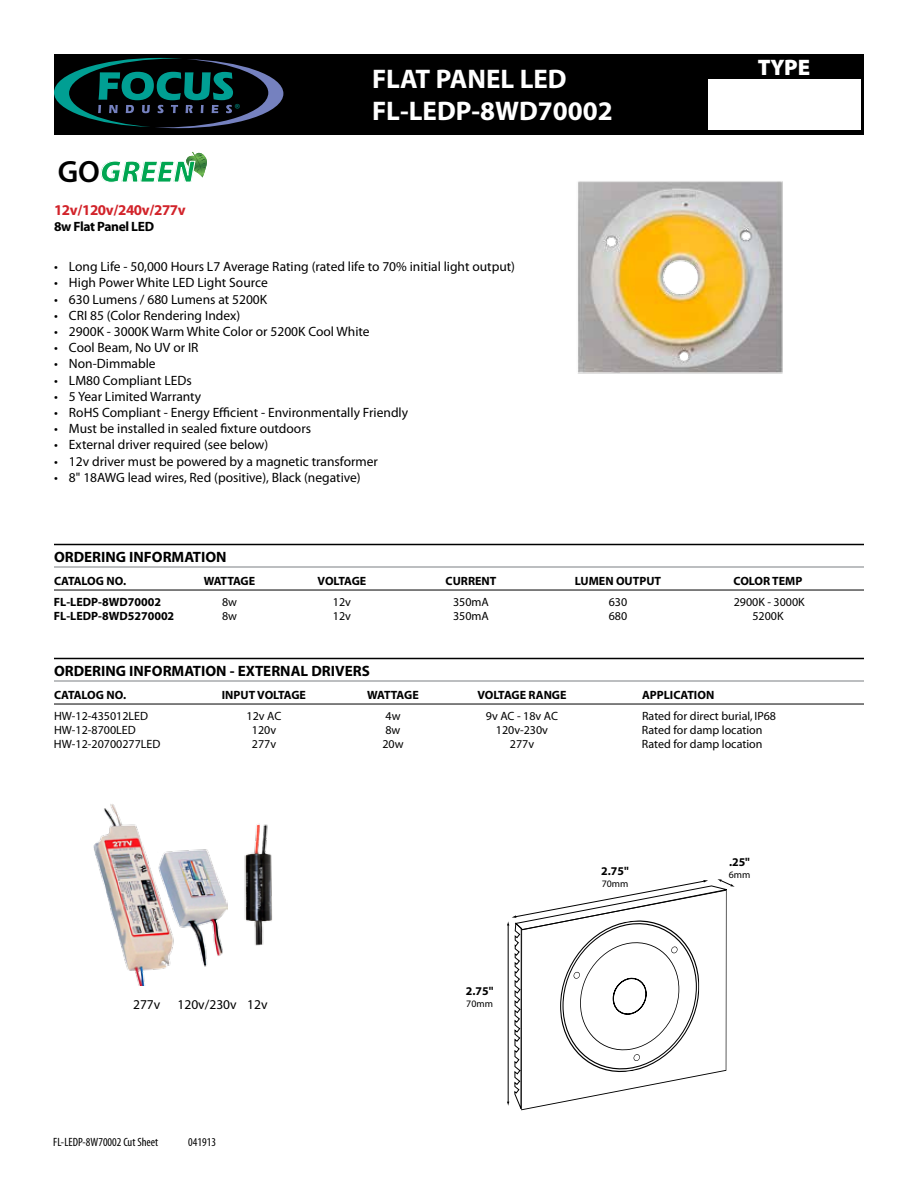
<style>
.page{position:relative;width:918px;height:1188px;background:#fff}
.page>*{position:absolute;margin:0;border:0;box-sizing:border-box;transform-origin:0 0}
.t1{font:italic 900 30.9px "Myriad Pro";color:#00a651}
.t2{font:700 27px/32.4px "Myriad";color:#fff}
.t3{font:900 22.5px "Myriad Pro";color:#fff}
.t4{font:700 15px "Myriad";color:#000}
.t5{font:700 15px "Myriad Pro";letter-spacing:-.025em;color:#d2232a}
.t6{font:13.5px "Myriad Pro";color:#000}
.t7{font:13.5px "Myriad";color:#000}
.t8{font:700 13.5px "Myriad Pro";letter-spacing:-.025em;color:#000}
.t9{font:12px "Myriad";color:#000}
.t10{font:700 12px "Myriad";color:#000}
.t11{font:condensed 12px "Myriad Pro";color:#000}
.t12{font:700 12px "Myriad";letter-spacing:-.04em;color:#000}
.t13{font:700 12px "Myriad";letter-spacing:-.02em;color:#000}
.t14{font:700 11.85px "Myriad";color:#000}
.t15{font:10.35px "Myriad";color:#009f93}
.t16{font:9.9px "Myriad";color:#000}
.s1{font-weight:600;font-style:normal;color:#000}
</style>
<div class="page">
<div style="left:54px;top:54px;width:810px;height:81px;background:#000"></div>
<div style="left:708px;top:80px;width:152px;height:50px;background:#fff"></div>
<svg style="left:54px;top:58px;width:229px;height:70px"></svg>
<hr style="left:54px;top:544px;width:810px;height:1px;background:#000">
<hr style="left:54px;top:566px;width:810px;height:2px;background:#a7a9ac">
<hr style="left:54px;top:590px;width:810px;height:1px;background:#000">
<hr style="left:54px;top:658px;width:810px;height:1px;background:#000">
<hr style="left:54px;top:680px;width:810px;height:2px;background:#a7a9ac">
<hr style="left:54px;top:704px;width:810px;height:1px;background:#000">
<svg style="left:507px;top:879px;width:228px;height:232px"></svg>
<svg style="left:186px;top:152px;width:21px;height:26px"></svg>
<img style="left:578px;top:181px;width:205px;height:193px">
<img style="left:94px;top:804px;width:134px;height:181px">
<img style="left:244px;top:824px;width:28px;height:122px">
<h1 class="t1" style="left:58px;top:154px;width:138px"><span class="s1">GO</span>GREEN</h1>
<p class="t5" style="left:54px;top:202px;width:133px">12v/120v/240v/277v</p>
<p class="t8" style="left:54px;top:219px;width:102px">8w Flat Panel LED</p>
<p class="t15" style="left:235px;top:103px;width:7px">®</p>
<h2 class="t2" style="left:372px;top:63px;width:242px">FLAT PANEL LED<br>FL-LEDP-8WD70002</h2>
<p class="t6" style="left:54px;top:259px;width:463px">• Long Life - 50,000 Hours L7 Average Rating (rated life to 70% initial light output)</p>
<p class="t6" style="left:54px;top:275px;width:215px">• High Power White LED Light Source</p>
<p class="t6" style="left:54px;top:292px;width:215px">• 630 Lumens / 680 Lumens at 5200K</p>
<p class="t6" style="left:54px;top:308px;width:188px">• CRI 85 (Color Rendering Index)</p>
<p class="t6" style="left:54px;top:324px;width:317px">• 2900K - 3000K Warm White Color or 5200K Cool White</p>
<p class="t6" style="left:54px;top:340px;width:146px">• Cool Beam, No UV or IR</p>
<p class="t6" style="left:54px;top:356px;width:103px">• Non-Dimmable</p>
<p class="t6" style="left:54px;top:373px;width:139px">• LM80 Compliant LEDs</p>
<p class="t6" style="left:54px;top:389px;width:149px">• 5 Year Limited Warranty</p>
<p class="t6" style="left:54px;top:405px;width:356px">• RoHS Compliant - Energy Efficient - Environmentally Friendly</p>
<p class="t6" style="left:54px;top:421px;width:259px">• Must be installed in sealed fixture outdoors</p>
<p class="t6" style="left:54px;top:437px;width:216px">• External driver required (see below)</p>
<p class="t6" style="left:54px;top:454px;width:326px">• 12v driver must be powered by a magnetic transformer</p>
<p class="t6" style="left:54px;top:470px;width:308px">• 8" 18AWG lead wires, Red (positive), Black (negative)</p>
<h3 class="t3" style="left:758px;top:55px;width:54px">TYPE</h3>
<p class="t4" style="left:54px;top:549px;width:174px">ORDERING INFORMATION</p>
<p class="t10" style="left:54px;top:575px;width:74px">CATALOG NO.</p>
<p class="t12" style="left:204px;top:575px;width:53px">WATTAGE</p>
<p class="t13" style="left:318px;top:575px;width:50px">VOLTAGE</p>
<p class="t10" style="left:446px;top:575px;width:52px">CURRENT</p>
<p class="t10" style="left:575px;top:575px;width:88px">LUMEN OUTPUT</p>
<p class="t10" style="left:734px;top:575px;width:70px">COLOR TEMP</p>
<p class="t10" style="left:54px;top:595px;width:109px">FL-LEDP-8WD70002</p>
<p class="t9" style="left:222px;top:596px;width:16px">8w</p>
<p class="t9" style="left:333px;top:596px;width:20px">12v</p>
<p class="t9" style="left:453px;top:596px;width:37px">350mA</p>
<p class="t9" style="left:609px;top:596px;width:20px">630</p>
<p class="t9" style="left:734px;top:596px;width:73px">2900K - 3000K</p>
<p class="t10" style="left:54px;top:610px;width:122px">FL-LEDP-8WD5270002</p>
<p class="t9" style="left:222px;top:610px;width:16px">8w</p>
<p class="t9" style="left:333px;top:610px;width:20px">12v</p>
<p class="t9" style="left:453px;top:610px;width:37px">350mA</p>
<p class="t9" style="left:609px;top:610px;width:20px">680</p>
<p class="t9" style="left:752px;top:610px;width:33px">5200K</p>
<p class="t4" style="left:54px;top:663px;width:317px">ORDERING INFORMATION - EXTERNAL DRIVERS</p>
<p class="t10" style="left:54px;top:689px;width:74px">CATALOG NO.</p>
<p class="t10" style="left:222px;top:689px;width:86px">INPUT VOLTAGE</p>
<p class="t12" style="left:367px;top:689px;width:53px">WATTAGE</p>
<p class="t10" style="left:477px;top:689px;width:91px">VOLTAGE RANGE</p>
<p class="t10" style="left:642px;top:689px;width:74px">APPLICATION</p>
<p class="t9" style="left:54px;top:710px;width:96px">HW-12-435012LED</p>
<p class="t9" style="left:247px;top:710px;width:36px">12v AC</p>
<p class="t9" style="left:386px;top:710px;width:16px">4w</p>
<p class="t9" style="left:486px;top:710px;width:74px">9v AC - 18v AC</p>
<p class="t9" style="left:642px;top:710px;width:136px">Rated for direct burial, IP68</p>
<p class="t9" style="left:54px;top:724px;width:83px">HW-12-8700LED</p>
<p class="t9" style="left:252px;top:724px;width:26px">120v</p>
<p class="t9" style="left:386px;top:724px;width:16px">8w</p>
<p class="t9" style="left:496px;top:724px;width:54px">120v-230v</p>
<p class="t9" style="left:642px;top:724px;width:122px">Rated for damp location</p>
<p class="t9" style="left:54px;top:738px;width:108px">HW-12-20700277LED</p>
<p class="t9" style="left:252px;top:738px;width:26px">277v</p>
<p class="t9" style="left:382px;top:738px;width:23px">20w</p>
<p class="t9" style="left:510px;top:738px;width:26px">277v</p>
<p class="t9" style="left:642px;top:738px;width:122px">Rated for damp location</p>
<p class="t7" style="left:133px;top:998px;width:29px">277v</p>
<p class="t7" style="left:178px;top:998px;width:92px">120v/230v 12v</p>
<p class="t11" style="left:53px;top:1136px;width:107px">FL-LEDP-8W70002 Cut Sheet</p>
<p class="t11" style="left:188px;top:1136px;width:29px">041913</p>
<p class="t14" style="left:466px;top:985px;width:29px">2.75"</p>
<p class="t16" style="left:466px;top:999px;width:28px">70mm</p>
<p class="t14" style="left:601px;top:865px;width:29px">2.75"</p>
<p class="t16" style="left:602px;top:878px;width:28px">70mm</p>
<p class="t14" style="left:729px;top:856px;width:22px">.25"</p>
<p class="t16" style="left:729px;top:870px;width:23px">6mm</p>
</div>
